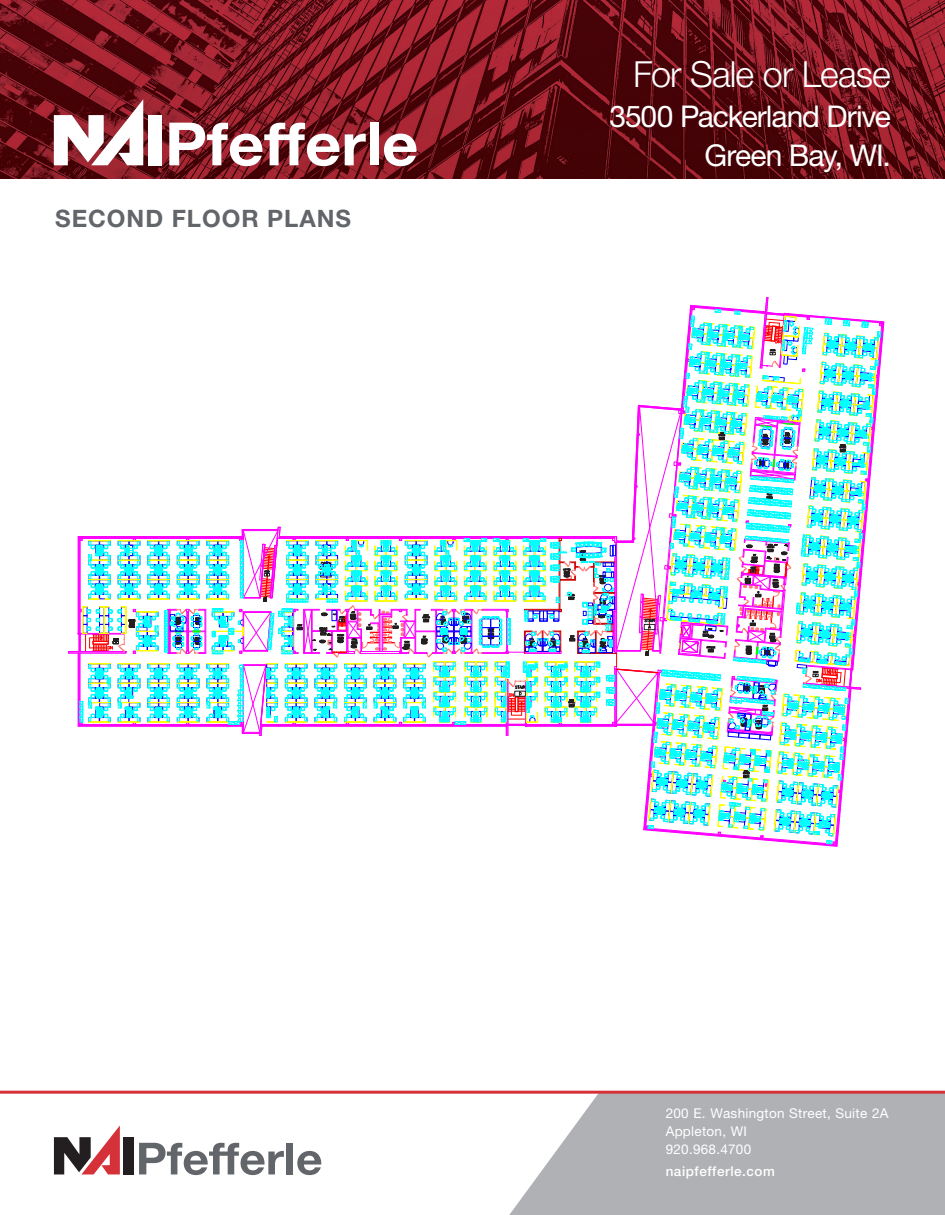
<style>
.page{position:relative;width:945px;height:1215px;background:#fff}
.page>*{position:absolute;margin:0;border:0;box-sizing:border-box;transform-origin:0 0}
.t1{font:300 36px "Helvetica Neue LT Std";letter-spacing:-.025em;color:#fff}
.t2{font:30px "Helvetica Neue LT Std";letter-spacing:-.035em;color:#fff}
.t3{font:700 24px "Helvetica Neue LT Std";letter-spacing:.04em;color:#62656a}
.t4{font:13.5px "Helvetica Neue LT Std";letter-spacing:.02em;color:#fff}
.t5{font:500 13.5px "Helvetica Neue LT Std";letter-spacing:.04em;color:#fff}
</style>
<div class="page">
<svg style="left:68px;top:297px;width:817px;height:550px"></svg>
<div style="left:14px;top:1091px;width:931px;height:124px;background:#b0b1b5"></div>
<svg style="left:14px;top:1094px;width:584px;height:121px;background:#f7f7f8"></svg>
<hr style="left:0;top:1091px;width:945px;height:3px;background:#d43238">
<div style="left:123px;top:1137px;width:11px;height:37px;background:#231f20"></div>
<svg style="left:54px;top:1125px;width:66px;height:49px;background:#b2888a"></svg>
<svg style="left:139px;top:1143px;width:145px;height:32px;background:#b6b7b9"></svg>
<div style="left:287px;top:1143px;width:6px;height:31px;background:#62656a"></div>
<svg style="left:297px;top:1151px;width:24px;height:24px"></svg>
<img style="left:0;top:0;width:945px;height:178px">
<div style="left:148px;top:115px;width:14px;height:50px;background:#fff"></div>
<svg style="left:54px;top:99px;width:89px;height:66px"></svg>
<svg style="left:169px;top:123px;width:197px;height:43px"></svg>
<div style="left:370px;top:123px;width:8px;height:42px;background:#fff"></div>
<svg style="left:384px;top:134px;width:33px;height:32px"></svg>
<div style="left:246px;top:295px;width:383px;height:65px;background:#fff"></div>
<p class="t3" style="left:55px;top:204px;width:297px">SECOND FLOOR PLANS</p>
<p class="t1" style="left:633px;top:53px;width:259px">For Sale or Lease</p>
<p class="t2" style="left:610px;top:98px;width:283px">3500 Packerland Drive</p>
<p class="t2" style="left:704px;top:138px;width:188px">Green Bay, WI.</p>
<p class="t4" style="left:666px;top:1105px;width:224px">200 E. Washington Street, Suite 2A</p>
<p class="t4" style="left:666px;top:1123px;width:83px">Appleton, WI</p>
<p class="t4" style="left:666px;top:1141px;width:87px">920.968.4700</p>
<p class="t5" style="left:666px;top:1163px;width:111px">naipfefferle.com</p>
</div>
